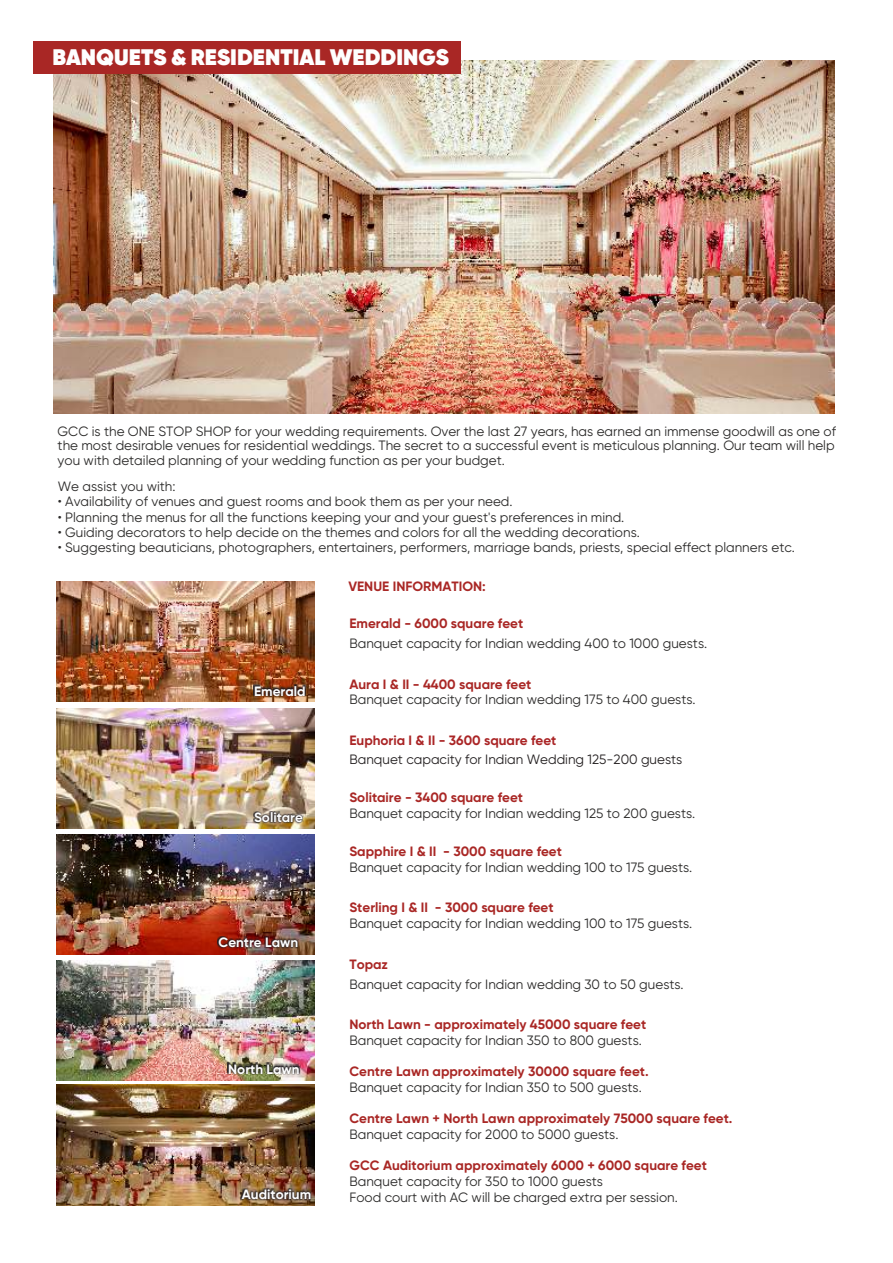
<style>
.page{position:relative;width:893px;height:1263px;background:#fff}
.page>*{position:absolute;margin:0;border:0;box-sizing:border-box;transform-origin:0 0}
.t1{font:800 22.5px "Gilroy";color:#fefefe}
.t2{font:13.5px/14.5px "Gilroy";color:#2b2a29;text-align:justify}
.t3{font:700 13.5px "Gilroy";color:#a92725}
.t4{font:13.5px "Gilroy";color:#231f20}
.t5{font:700 13.5px "Gilroy";color:#fefefe}
.t6{font:700 13.5px "Gilroy";color:#aa2526}
</style>
<div class="page">
<img style="left:57px;top:581px;width:258px;height:121px">
<img style="left:57px;top:834px;width:258px;height:121px">
<img style="left:57px;top:960px;width:258px;height:121px">
<img style="left:254px;top:684px;width:52px;height:13px">
<img style="left:57px;top:708px;width:258px;height:121px">
<img style="left:57px;top:1084px;width:258px;height:121px">
<img style="left:241px;top:1188px;width:71px;height:12px">
<img style="left:218px;top:936px;width:81px;height:13px">
<img style="left:228px;top:1063px;width:72px;height:12px">
<img style="left:253px;top:811px;width:51px;height:13px">
<img style="left:53px;top:60px;width:781px;height:354px">
<div style="left:33px;top:41px;width:428px;height:33px;background:#a92725"></div>
<h1 class="t1" style="left:53px;top:47px;width:398px">BANQUETS &amp; RESIDENTIAL WEDDINGS</h1>
<p class="t2" style="left:58px;top:425px;width:780px">GCC is the ONE STOP SHOP for your wedding requirements. Over the last 27 years, has earned an immense goodwill as one of the most desirable venues for residential weddings. The secret to a successful event is meticulous planning. Our team will help you with detailed planning of your wedding function as per your budget.</p>
<p class="t2" style="left:58px;top:480px;width:119px">We assist you with:</p>
<p class="t2" style="left:58px;top:495px;width:456px">• Availability of venues and guest rooms and book them as per your need.</p>
<p class="t2" style="left:58px;top:510px;width:568px">• Planning the menus for all the functions keeping your and your guest's preferences in mind.</p>
<p class="t2" style="left:58px;top:526px;width:584px">• Guiding decorators to help decide on the themes and colors for all the wedding decorations.</p>
<p class="t2" style="left:58px;top:541px;width:739px">• Suggesting beauticians, photographers, entertainers, performers, marriage bands, priests, special effect planners etc.</p>
<p class="t5" style="left:254px;top:685px;width:53px">Emerald</p>
<p class="t5" style="left:254px;top:812px;width:50px">Solitare</p>
<p class="t5" style="left:219px;top:937px;width:81px">Centre Lawn</p>
<p class="t5" style="left:228px;top:1063px;width:73px">North Lawn</p>
<p class="t5" style="left:242px;top:1188px;width:71px">Auditorium</p>
<p class="t3" style="left:348px;top:581px;width:139px">VENUE INFORMATION:</p>
<p class="t3" style="left:349px;top:618px;width:175px">Emerald - 6000 square feet</p>
<p class="t2" style="left:349px;top:637px;width:359px">Banquet capacity for Indian wedding 400 to 1000 guests.</p>
<p class="t3" style="left:349px;top:678px;width:184px">Aura I &amp; II - 4400 square feet</p>
<p class="t2" style="left:349px;top:693px;width:348px">Banquet capacity for Indian wedding 175 to 400 guests.</p>
<p class="t6" style="left:349px;top:734px;width:208px">Euphoria I &amp; II - 3600 square feet</p>
<p class="t4" style="left:349px;top:753px;width:334px">Banquet capacity for Indian Wedding 125-200 guests</p>
<p class="t3" style="left:349px;top:792px;width:175px">Solitaire - 3400 square feet</p>
<p class="t2" style="left:349px;top:807px;width:347px">Banquet capacity for Indian wedding 125 to 200 guests.</p>
<p class="t3" style="left:349px;top:845px;width:214px">Sapphire I &amp; II - 3000 square feet</p>
<p class="t2" style="left:349px;top:861px;width:344px">Banquet capacity for Indian wedding 100 to 175 guests.</p>
<p class="t3" style="left:349px;top:901px;width:206px">Sterling I &amp; II - 3000 square feet</p>
<p class="t2" style="left:349px;top:917px;width:344px">Banquet capacity for Indian wedding 100 to 175 guests.</p>
<p class="t3" style="left:349px;top:958px;width:40px">Topaz</p>
<p class="t2" style="left:349px;top:978px;width:336px">Banquet capacity for Indian wedding 30 to 50 guests.</p>
<p class="t3" style="left:349px;top:1019px;width:298px">North Lawn - approximately 45000 square feet</p>
<p class="t2" style="left:349px;top:1034px;width:294px">Banquet capacity for Indian 350 to 800 guests.</p>
<p class="t3" style="left:349px;top:1066px;width:301px">Centre Lawn approximately 30000 square feet.</p>
<p class="t2" style="left:349px;top:1081px;width:294px">Banquet capacity for Indian 350 to 500 guests.</p>
<p class="t3" style="left:349px;top:1113px;width:385px">Centre Lawn + North Lawn approximately 75000 square feet.</p>
<p class="t2" style="left:349px;top:1128px;width:271px">Banquet capacity for 2000 to 5000 guests.</p>
<p class="t3" style="left:349px;top:1160px;width:359px">GCC Auditorium approximately 6000 + 6000 square feet</p>
<p class="t2" style="left:349px;top:1174px;width:330px;line-height:15.5px">Banquet capacity for 350 to 1000 guests<br>Food court with AC will be charged extra per session.</p>
</div>
